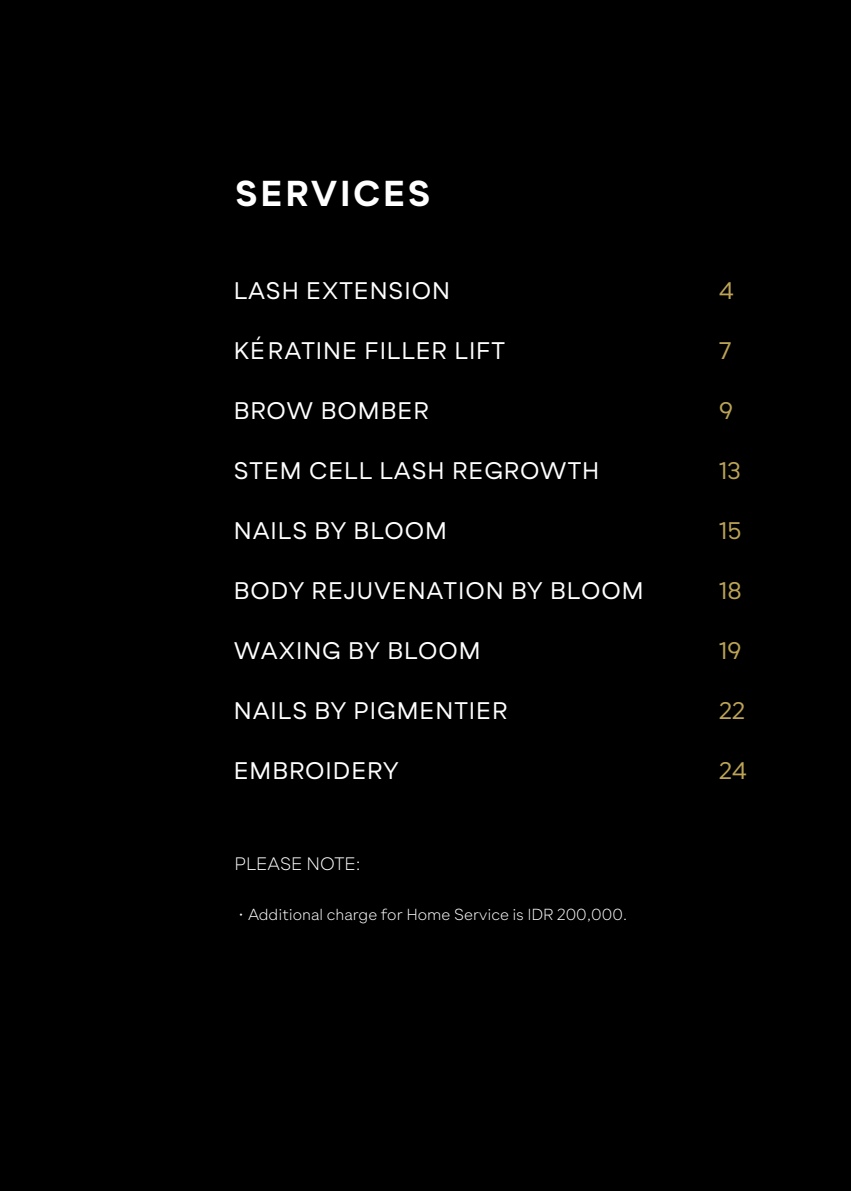
<style>
.page{position:relative;width:851px;height:1191px;background:#fff}
.page>*{position:absolute;margin:0;border:0;box-sizing:border-box;transform-origin:0 0}
.t1{font:700 36px "Gramatika";letter-spacing:.09em;color:#fff}
.t2{font:24px "Gramatika";letter-spacing:.04em;color:#fff}
.t3{font:24px "Gramatika";color:#bca356}
.t4{font:300 18px "Gramatika";color:#fff}
.t5{font:300 16px "Gramatika";color:#fff}
</style>
<div class="page">
<div style="left:0;top:0;width:850px;height:1190px;background:#000"></div>
<h1 class="t1" style="left:235px;top:167px;width:196px">SERVICES</h1>
<p class="t2" style="left:234px;top:273px;width:218px">LASH EXTENSION</p>
<p class="t2" style="left:234px;top:333px;width:273px">KÉRATINE FILLER LIFT</p>
<p class="t3" style="left:719px;top:273px;width:16px">4</p>
<p class="t3" style="left:719px;top:333px;width:14px">7</p>
<p class="t2" style="left:234px;top:393px;width:197px">BROW BOMBER</p>
<p class="t3" style="left:719px;top:393px;width:15px">9</p>
<p class="t2" style="left:234px;top:453px;width:367px">STEM CELL LASH REGROWTH</p>
<p class="t3" style="left:719px;top:453px;width:23px">13</p>
<p class="t2" style="left:234px;top:513px;width:215px">NAILS BY BLOOM</p>
<p class="t3" style="left:719px;top:513px;width:24px">15</p>
<p class="t2" style="left:234px;top:573px;width:411px">BODY REJUVENATION BY BLOOM</p>
<p class="t3" style="left:719px;top:573px;width:24px">18</p>
<p class="t2" style="left:234px;top:633px;width:248px">WAXING BY BLOOM</p>
<p class="t3" style="left:719px;top:633px;width:24px">19</p>
<p class="t2" style="left:234px;top:693px;width:275px">NAILS BY PIGMENTIER</p>
<p class="t3" style="left:719px;top:693px;width:27px">22</p>
<p class="t2" style="left:234px;top:753px;width:166px">EMBROIDERY</p>
<p class="t3" style="left:719px;top:753px;width:29px">24</p>
<p class="t4" style="left:234px;top:850px;width:128px">PLEASE NOTE:</p>
<p class="t5" style="left:238px;top:902px;width:390px">• Additional charge for Home Service is IDR 200,000.</p>
</div>
